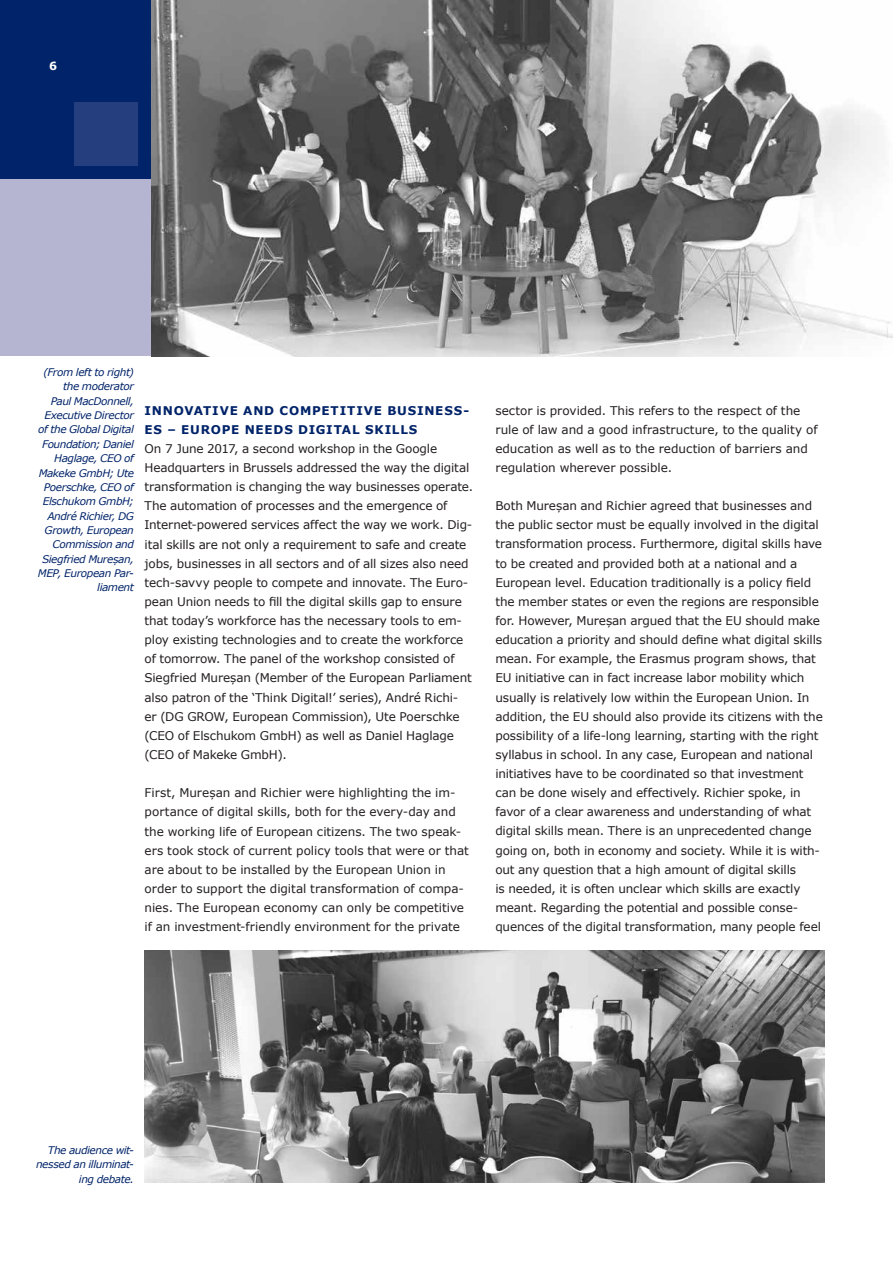
<style>
.page{position:relative;width:893px;height:1263px;background:#fff}
.page>*{position:absolute;margin:0;border:0;box-sizing:border-box;transform-origin:0 0}
.t1{font:12px/19.2px "Verdana";letter-spacing:-.01em;color:#231f20}
.t2{font:700 12px/19.2px "Verdana";letter-spacing:.065em;color:#002369}
.t3{font:700 11.25px "Verdana";color:#fff}
.t4{font:italic 10.5px/14.4px "Verdana";letter-spacing:-.04em;color:#002369;text-align:right}
</style>
<div class="page">
<div style="left:0;top:0;width:893px;height:356px;background:#b5b5d1"></div>
<div style="left:0;top:0;width:893px;height:179px;background:#002369"></div>
<div style="left:74px;top:102px;width:64px;height:64px;background:#253e7e"></div>
<img style="left:152px;top:0;width:741px;height:356px">
<img style="left:145px;top:950px;width:680px;height:232px">
<p class="t3" style="left:49px;top:58px;width:9px">6</p>
<p class="t4" style="left:38px;top:365px;width:97px">(From left to right) the moderator<br>Paul MacDonnell,<br>Executive Director of the Global Digital<br>Foundation; Daniel<br>Haglage, CEO of<br>Makeke GmbH; Ute<br>Poerschke, CEO of<br>Elschukom GmbH;<br>André Richier, DG<br>Growth, European<br>Commission and<br>Siegfried Mureșan,<br>MEP, European Par&shy;liament</p>
<p class="t2" style="left:145px;top:400px;width:326px">INNOVATIVE AND COMPETITIVE BUSINESS-<br>ES – EUROPE NEEDS DIGITAL SKILLS</p>
<p class="t1" style="left:145px;top:439px;width:330px">On 7 June 2017, a second workshop in the Google Headquarters in Brussels addressed the way the digital transformation is changing the way businesses operate.<br>The automation of processes and the emergence of Internet-powered services affect the way we work. Dig&shy;ital skills are not only a requirement to safe and create jobs, businesses in all sectors and of all sizes also need tech-savvy people to compete and innovate. The Euro&shy;pean Union needs to fill the digital skills gap to ensure that today’s workforce has the necessary tools to em&shy;ploy existing technologies and to create the workforce of tomorrow. The panel of the workshop consisted of Siegfried Mureșan (Member of the European Parliament also patron of the ‘Think Digital!’ series), André Richi&shy;er (DG GROW, European Commission), Ute Poerschke (CEO of Elschukom GmbH) as well as Daniel Haglage (CEO of Makeke GmbH).</p>
<p class="t1" style="left:145px;top:783px;width:326px">First, Mureșan and Richier were highlighting the im&shy;portance of digital skills, both for the every-day and the working life of European citizens. The two speak&shy;ers took stock of current policy tools that were or that are about to be installed by the European Union in order to support the digital transformation of compa&shy;nies. The European economy can only be competitive if an investment-friendly environment for the private</p>
<p class="t1" style="left:495px;top:400px;width:324px">sector is provided. This refers to the respect of the rule of law and a good infrastructure, to the quality of education as well as to the reduction of barriers and regulation wherever possible.</p>
<p class="t1" style="left:495px;top:496px;width:329px">Both Mureșan and Richier agreed that businesses and the public sector must be equally involved in the digital transformation process. Furthermore, digital skills have to be created and provided both at a national and a European level. Education traditionally is a policy field the member states or even the regions are responsible for. However, Mureșan argued that the EU should make education a priority and should define what digital skills mean. For example, the Erasmus program shows, that EU initiative can in fact increase labor mobility which usually is relatively low within the European Union. In addition, the EU should also provide its citizens with the possibility of a life-long learning, starting with the right syllabus in school. In any case, European and national initiatives have to be coordinated so that investment can be done wisely and effectively. Richier spoke, in favor of a clear awareness and understanding of what digital skills mean. There is an unprecedented change going on, both in economy and society. While it is with&shy;out any question that a high amount of digital skills<br>is needed, it is often unclear which skills are exactly meant. Regarding the potential and possible conse&shy;quences of the digital transformation, many people feel</p>
<p class="t4" style="left:36px;top:1143px;width:99px">The audience wit&shy;nessed an illuminat&shy;ing debate.</p>
</div>
